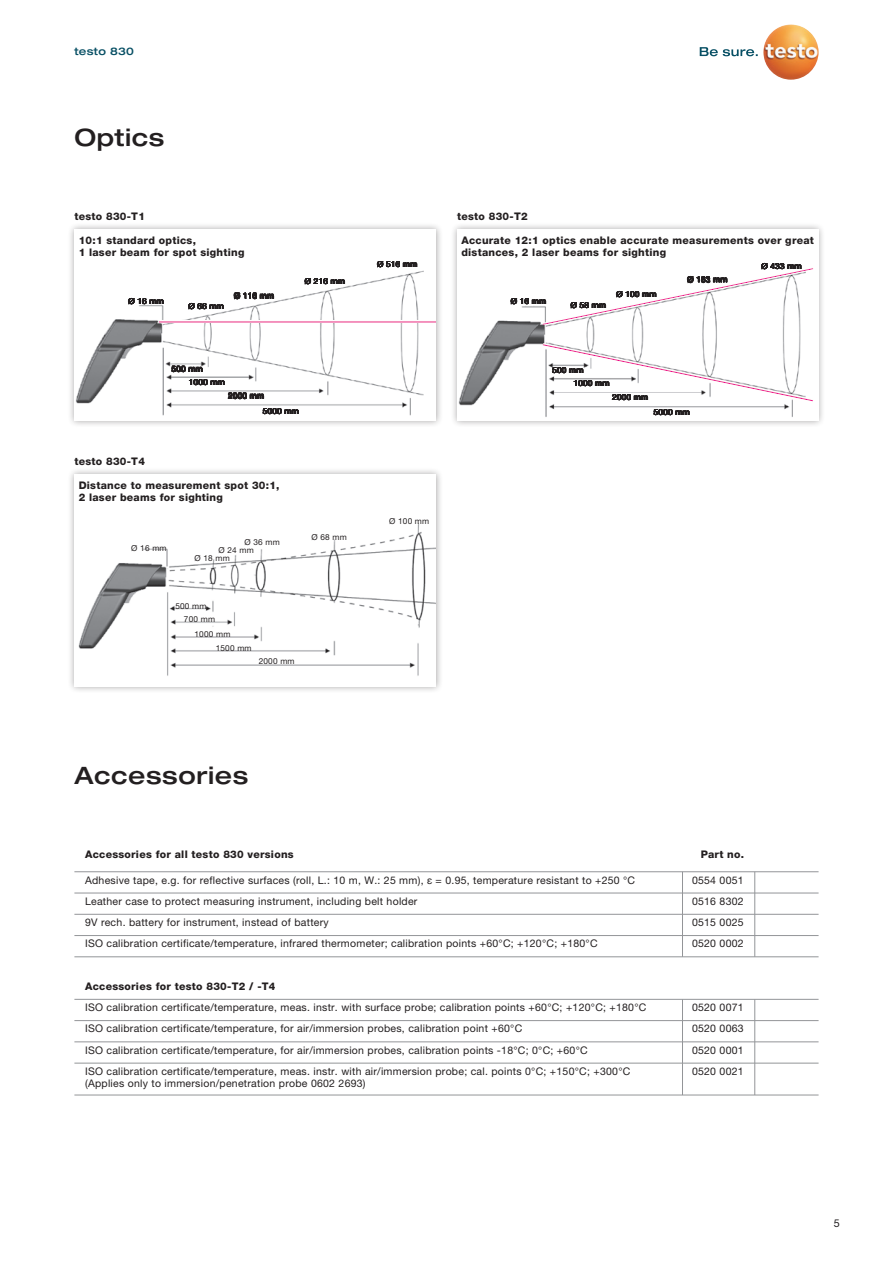
<style>
.page{position:relative;width:893px;height:1263px;background:#fff}
.page>*{position:absolute;margin:0;border:0;box-sizing:border-box;transform-origin:0 0}
.t1{font:500 expanded 24px "Helvetica Neue LTW1 G";letter-spacing:.025em;color:#231f20}
.t2{font:10.8px "Helvetica Neue LTW1 G";color:#231f20}
.t3{font:10.5px/21.3px "Helvetica Neue LTW1 G";letter-spacing:.025em;color:#231f20;text-align:justify}
.t4{font:800 10.5px/12px "Helvetica Neue LTW1 G";letter-spacing:.025em;color:#231f20}
.t5{font:500 expanded 10.5px "Helvetica Neue LTW1 G";letter-spacing:.025em;color:#074f64}
.t6{font:8.25px/13.2px "Helvetica Neue LTW1 G";letter-spacing:.025em;color:#231f20}
</style>
<div class="page">
<div style="left:67px;top:222px;width:376px;height:206px;background:#231f20;opacity:.4"></div>
<div style="left:74px;top:230px;width:362px;height:191px;background:#fff"></div>
<div style="left:450px;top:222px;width:376px;height:206px;background:#231f20;opacity:.4"></div>
<div style="left:457px;top:230px;width:362px;height:191px;background:#fff"></div>
<div style="left:67px;top:467px;width:376px;height:227px;background:#231f20;opacity:.4"></div>
<div style="left:74px;top:474px;width:362px;height:213px;background:#fff"></div>
<img style="left:75px;top:270px;width:353px;height:146px">
<svg style="left:160px;top:320px;width:276px;height:2px"></svg>
<img style="left:458px;top:306px;width:343px;height:111px">
<svg style="left:543px;top:268px;width:270px;height:57px"></svg>
<svg style="left:543px;top:343px;width:270px;height:58px"></svg>
<img style="left:78px;top:523px;width:358px;height:153px">
<svg style="left:700px;top:47px;width:58px;height:9px"></svg>
<img style="left:763px;top:24px;width:56px;height:56px;border-radius:28px">
<hr style="left:74px;top:871px;width:745px;height:1px;background:#939598">
<svg style="left:682px;top:872px;width:1px;height:84px"></svg>
<svg style="left:682px;top:1000px;width:1px;height:63px"></svg>
<hr style="left:682px;top:1063px;width:1px;height:32px;background:#939598">
<svg style="left:754px;top:872px;width:1px;height:84px"></svg>
<svg style="left:754px;top:1000px;width:1px;height:63px"></svg>
<hr style="left:754px;top:1063px;width:1px;height:32px;background:#939598">
<hr style="left:74px;top:893px;width:745px;height:1px;background:#939598">
<hr style="left:74px;top:914px;width:745px;height:1px;background:#939598">
<hr style="left:74px;top:935px;width:745px;height:1px;background:#939598">
<hr style="left:74px;top:956px;width:745px;height:1px;background:#939598">
<hr style="left:74px;top:999px;width:745px;height:1px;background:#939598">
<hr style="left:74px;top:1020px;width:745px;height:1px;background:#939598">
<hr style="left:74px;top:1041px;width:745px;height:1px;background:#939598">
<hr style="left:74px;top:1063px;width:745px;height:1px;background:#939598">
<hr style="left:74px;top:1095px;width:745px;height:1px;background:#939598">
<p class="t5" style="left:74px;top:44px;width:61px">testo 830</p>
<h1 class="t1" style="left:74px;top:122px;width:92px">Optics</h1>
<p class="t4" style="left:74px;top:210px;width:72px">testo 830-T1</p>
<p class="t4" style="left:457px;top:210px;width:72px">testo 830-T2</p>
<p class="t4" style="left:79px;top:234px;width:167px">10:1 standard optics,<br>1 laser beam for spot sighting</p>
<p class="t4" style="left:461px;top:234px;width:354px">Accurate 12:1 optics enable accurate measurements over great distances, 2 laser beams for sighting</p>
<p class="t6" style="left:377px;top:257px;width:42px">Ø 516 mm</p>
<p class="t6" style="left:761px;top:259px;width:42px">Ø 433 mm</p>
<p class="t6" style="left:761px;top:259px;width:8px">Ø</p>
<p class="t6" style="left:794px;top:259px;width:9px">m</p>
<p class="t6" style="left:761px;top:259px;width:8px">Ø</p>
<p class="t6" style="left:794px;top:259px;width:9px">m</p>
<p class="t6" style="left:761px;top:259px;width:8px">Ø</p>
<p class="t6" style="left:794px;top:259px;width:9px">m</p>
<p class="t6" style="left:761px;top:259px;width:8px">Ø</p>
<p class="t6" style="left:794px;top:259px;width:9px">m</p>
<p class="t6" style="left:761px;top:259px;width:8px">Ø</p>
<p class="t6" style="left:761px;top:259px;width:8px">Ø</p>
<p class="t6" style="left:761px;top:259px;width:8px">Ø</p>
<p class="t6" style="left:761px;top:259px;width:8px">Ø</p>
<p class="t6" style="left:761px;top:259px;width:8px">Ø</p>
<p class="t6" style="left:761px;top:259px;width:8px">Ø</p>
<p class="t6" style="left:305px;top:274px;width:42px">Ø 216 mm</p>
<p class="t6" style="left:331px;top:274px;width:9px">m</p>
<p class="t6" style="left:331px;top:274px;width:9px">m</p>
<p class="t6" style="left:331px;top:274px;width:9px">m</p>
<p class="t6" style="left:331px;top:274px;width:9px">m</p>
<p class="t6" style="left:331px;top:274px;width:9px">m</p>
<p class="t6" style="left:331px;top:274px;width:9px">m</p>
<p class="t6" style="left:331px;top:274px;width:9px">m</p>
<p class="t6" style="left:331px;top:274px;width:9px">m</p>
<p class="t6" style="left:331px;top:274px;width:9px">m</p>
<p class="t6" style="left:331px;top:274px;width:9px">m</p>
<p class="t6" style="left:331px;top:275px;width:9px">m</p>
<p class="t6" style="left:331px;top:275px;width:9px">m</p>
<p class="t6" style="left:331px;top:275px;width:9px">m</p>
<p class="t6" style="left:687px;top:273px;width:42px">Ø 183 mm</p>
<p class="t6" style="left:687px;top:273px;width:8px">Ø</p>
<p class="t6" style="left:687px;top:273px;width:8px">Ø</p>
<p class="t6" style="left:128px;top:294px;width:37px">Ø 16 mm</p>
<p class="t6" style="left:188px;top:300px;width:37px">Ø 66 mm</p>
<p class="t6" style="left:234px;top:289px;width:42px">Ø 116 mm</p>
<p class="t6" style="left:260px;top:289px;width:9px">m</p>
<p class="t6" style="left:260px;top:289px;width:9px">m</p>
<p class="t6" style="left:260px;top:289px;width:9px">m</p>
<p class="t6" style="left:260px;top:289px;width:9px">m</p>
<p class="t6" style="left:260px;top:289px;width:9px">m</p>
<p class="t6" style="left:260px;top:289px;width:9px">m</p>
<p class="t6" style="left:511px;top:294px;width:37px">Ø 16 mm</p>
<p class="t6" style="left:571px;top:298px;width:37px">Ø 58 mm</p>
<p class="t6" style="left:616px;top:287px;width:42px">Ø 100 mm</p>
<p class="t6" style="left:616px;top:287px;width:8px">Ø</p>
<p class="t6" style="left:616px;top:287px;width:8px">Ø</p>
<p class="t6" style="left:616px;top:287px;width:8px">Ø</p>
<p class="t6" style="left:616px;top:287px;width:8px">Ø</p>
<p class="t6" style="left:189px;top:362px;width:37px;text-indent:-17px">500 mm<br>1000 mm</p>
<p class="t6" style="left:189px;top:375px;width:6px">1</p>
<p class="t6" style="left:189px;top:375px;width:6px">1</p>
<p class="t6" style="left:189px;top:375px;width:6px">1</p>
<p class="t6" style="left:189px;top:375px;width:6px">1</p>
<p class="t6" style="left:189px;top:375px;width:6px">1</p>
<p class="t6" style="left:189px;top:375px;width:6px">1</p>
<p class="t6" style="left:189px;top:375px;width:6px">1</p>
<p class="t6" style="left:189px;top:375px;width:6px">1</p>
<p class="t6" style="left:189px;top:375px;width:6px">1</p>
<p class="t6" style="left:573px;top:363px;width:37px;text-indent:-21px">500 mm<br>1000 mm</p>
<p class="t6" style="left:562px;top:363px;width:6px">0</p>
<p class="t6" style="left:562px;top:363px;width:6px">0</p>
<p class="t6" style="left:562px;top:363px;width:6px">0</p>
<p class="t6" style="left:578px;top:376px;width:6px">0</p>
<p class="t6" style="left:578px;top:377px;width:6px">0</p>
<p class="t6" style="left:578px;top:377px;width:6px">0</p>
<p class="t6" style="left:578px;top:377px;width:6px">0</p>
<p class="t6" style="left:578px;top:377px;width:6px">0</p>
<p class="t6" style="left:578px;top:377px;width:6px">0</p>
<p class="t6" style="left:578px;top:377px;width:6px">0</p>
<p class="t6" style="left:578px;top:377px;width:6px">0</p>
<p class="t6" style="left:263px;top:388px;width:37px;line-height:15.3px;text-indent:-35px">2000 mm<br>5000 mm</p>
<p class="t6" style="left:250px;top:389px;width:9px">m</p>
<p class="t6" style="left:250px;top:389px;width:9px">m</p>
<p class="t6" style="left:250px;top:389px;width:9px">m</p>
<p class="t6" style="left:250px;top:389px;width:9px">m</p>
<p class="t6" style="left:250px;top:389px;width:9px">m</p>
<p class="t6" style="left:250px;top:389px;width:9px">m</p>
<p class="t6" style="left:250px;top:389px;width:9px">m</p>
<p class="t6" style="left:250px;top:389px;width:9px">m</p>
<p class="t6" style="left:250px;top:389px;width:9px">m</p>
<p class="t6" style="left:250px;top:389px;width:9px">m</p>
<p class="t6" style="left:250px;top:389px;width:9px">m</p>
<p class="t6" style="left:250px;top:389px;width:9px">m</p>
<p class="t6" style="left:250px;top:389px;width:9px">m</p>
<p class="t6" style="left:612px;top:390px;width:37px">2000 mm</p>
<p class="t6" style="left:654px;top:406px;width:37px">5000 mm</p>
<p class="t4" style="left:74px;top:455px;width:72px">testo 830-T4</p>
<p class="t4" style="left:79px;top:479px;width:202px">Distance to measurement spot 30:1,<br>2 laser beams for sighting</p>
<p class="t6" style="left:389px;top:515px;width:42px">Ø 100 mm</p>
<p class="t6" style="left:131px;top:541px;width:37px">Ø 16 mm</p>
<p class="t6" style="left:244px;top:535px;width:37px">Ø 36 mm</p>
<p class="t6" style="left:218px;top:543px;width:37px">Ø 24 mm</p>
<p class="t6" style="left:194px;top:551px;width:37px">Ø 18 mm</p>
<p class="t6" style="left:311px;top:531px;width:37px">Ø 68 mm</p>
<p class="t6" style="left:184px;top:599px;width:33px;text-indent:-9px">500 mm<br>700 mm</p>
<p class="t6" style="left:216px;top:627px;width:37px;line-height:14.1px;text-indent:-21px">1000 mm<br>1500 mm</p>
<p class="t6" style="left:259px;top:654px;width:37px">2000 mm</p>
<h1 class="t1" style="left:74px;top:760px;width:175px">Accessories</h1>
<p class="t4" style="left:85px;top:848px;width:210px">Accessories for all testo 830 versions</p>
<p class="t4" style="left:701px;top:848px;width:45px">Part no.</p>
<p class="t3" style="left:692px;top:869px;width:53px">0554 0051<br>0516 8302<br>0515 0025<br>0520 0002</p>
<p class="t3" style="left:85px;top:869px;width:552px;text-align:left">Adhesive tape, e.g. for reflective surfaces (roll, L.: 10 m, W.: 25 mm), ε = 0.95, temperature resistant to +250 °C Leather case to protect measuring instrument, including belt holder<br>9V rech. battery for instrument, instead of battery<br>ISO calibration certificate/temperature, infrared thermometer; calibration points +60°C; +120°C; +180°C</p>
<p class="t4" style="left:85px;top:980px;width:192px">Accessories for testo 830-T2 / -T4</p>
<p class="t3" style="left:85px;top:997px;width:563px;text-align:left">ISO calibration certificate/temperature, meas. instr. with surface probe; calibration points +60°C; +120°C; +180°C ISO calibration certificate/temperature, for air/immersion probes, calibration point +60°C<br>ISO calibration certificate/temperature, for air/immersion probes, calibration points -18°C; 0°C; +60°C<br>ISO calibration certificate/temperature, meas. instr. with air/immersion probe; cal. points 0°C; +150°C; +300°C</p>
<p class="t3" style="left:85px;top:1072px;width:282px">(Applies only to immersion/penetration probe 0602 2693)</p>
<p class="t3" style="left:692px;top:997px;width:53px">0520 0071<br>0520 0063<br>0520 0001<br>0520 0021</p>
<p class="t2" style="left:834px;top:1217px;width:8px">5</p>
</div>
